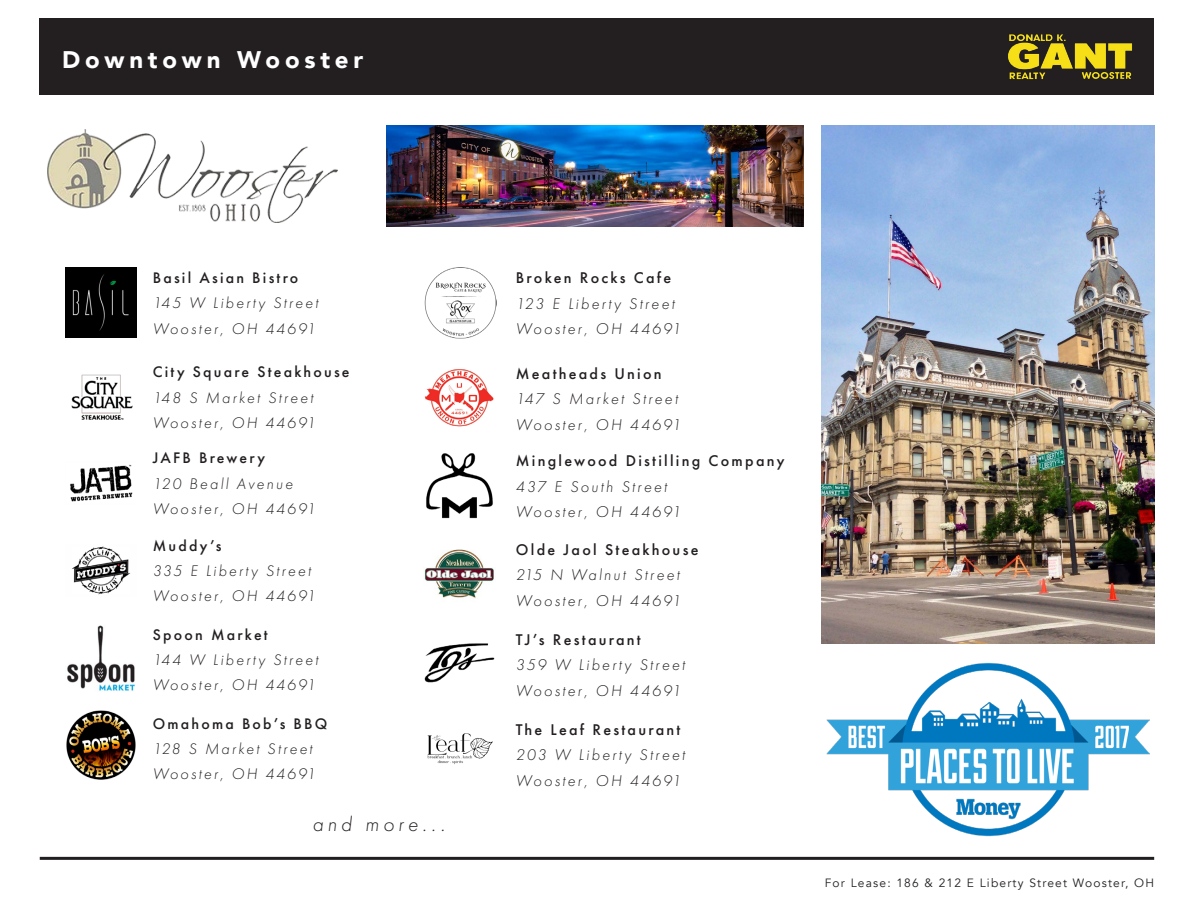
<style>
.page{position:relative;width:1188px;height:918px;background:#fff}
.page>*{position:absolute;margin:0;border:0;box-sizing:border-box;transform-origin:0 0}
.t1{font:900 24px "Avenir";letter-spacing:.2em;color:#fff}
.t2{font:italic 300 21px "Futura PT";letter-spacing:.2em;color:#231f20}
.t3{font:italic 300 16.05px "Futura PT";letter-spacing:.14em;color:#231f20}
.t4{font:500 16.05px "Futura PT";letter-spacing:.14em;color:#231f20}
.t5{font:italic 300 15.9px "Futura PT";letter-spacing:.14em;color:#231f20}
.t6{font:500 15.9px "Futura PT";letter-spacing:.14em;color:#231f20}
.t7{font:12px "Avenir";letter-spacing:.1em;color:#231f20}
</style>
<div class="page">
<hr style="left:40px;top:857px;width:1114px;height:3px;background:#231f20">
<div style="left:40px;top:18px;width:1114px;height:76px;background:#231f20"></div>
<img style="left:1008px;top:34px;width:124px;height:46px">
<img style="left:66px;top:711px;width:70px;height:69px">
<img style="left:67px;top:625px;width:68px;height:66px">
<img style="left:72px;top:546px;width:59px;height:49px">
<img style="left:70px;top:464px;width:63px;height:38px">
<img style="left:71px;top:374px;width:62px;height:46px">
<img style="left:66px;top:267px;width:71px;height:70px">
<img style="left:424px;top:267px;width:72px;height:71px">
<img style="left:424px;top:369px;width:70px;height:58px">
<img style="left:426px;top:453px;width:67px;height:66px">
<img style="left:424px;top:549px;width:70px;height:50px">
<img style="left:424px;top:643px;width:71px;height:40px">
<img style="left:427px;top:733px;width:66px;height:31px">
<img style="left:827px;top:663px;width:322px;height:174px">
<img style="left:822px;top:125px;width:332px;height:519px">
<img style="left:387px;top:125px;width:416px;height:102px">
<img style="left:47px;top:129px;width:290px;height:94px">
<p class="t1" style="left:62px;top:40px;width:303px">Downtown Wooster</p>
<p class="t6" style="left:153px;top:268px;width:147px">Basil Asian Bistro</p>
<p class="t5" style="left:153px;top:294px;width:167px">145 W Liberty Street</p>
<p class="t5" style="left:153px;top:319px;width:164px">Wooster, OH 44691</p>
<p class="t6" style="left:153px;top:363px;width:198px">City Square Steakhouse</p>
<p class="t5" style="left:153px;top:388px;width:162px">148 S Market Street</p>
<p class="t5" style="left:153px;top:414px;width:164px">Wooster, OH 44691</p>
<p class="t6" style="left:153px;top:449px;width:114px">JAFB Brewery</p>
<p class="t5" style="left:153px;top:474px;width:142px">120 Beall Avenue</p>
<p class="t5" style="left:153px;top:500px;width:164px">Wooster, OH 44691</p>
<p class="t6" style="left:153px;top:536px;width:70px">Muddy’s</p>
<p class="t5" style="left:153px;top:562px;width:160px">335 E Liberty Street</p>
<p class="t5" style="left:153px;top:587px;width:164px">Wooster, OH 44691</p>
<p class="t6" style="left:153px;top:625px;width:117px">Spoon Market</p>
<p class="t5" style="left:153px;top:651px;width:167px">144 W Liberty Street</p>
<p class="t5" style="left:153px;top:676px;width:164px">Wooster, OH 44691</p>
<p class="t6" style="left:153px;top:714px;width:176px">Omahoma Bob’s BBQ</p>
<p class="t5" style="left:153px;top:739px;width:161px">128 S Market Street</p>
<p class="t5" style="left:153px;top:765px;width:164px">Wooster, OH 44691</p>
<p class="t2" style="left:312px;top:812px;width:134px">and more...</p>
<p class="t4" style="left:516px;top:268px;width:157px">Broken Rocks Cafe</p>
<p class="t3" style="left:516px;top:294px;width:160px">123 E Liberty Street</p>
<p class="t3" style="left:516px;top:320px;width:167px">Wooster, OH 44691</p>
<p class="t4" style="left:516px;top:364px;width:147px">Meatheads Union</p>
<p class="t3" style="left:516px;top:390px;width:164px">147 S Market Street</p>
<p class="t3" style="left:516px;top:415px;width:167px">Wooster, OH 44691</p>
<p class="t4" style="left:516px;top:451px;width:270px">Minglewood Distilling Company</p>
<p class="t3" style="left:516px;top:477px;width:153px">437 E South Street</p>
<p class="t3" style="left:516px;top:503px;width:167px">Wooster, OH 44691</p>
<p class="t4" style="left:516px;top:540px;width:184px">Olde Jaol Steakhouse</p>
<p class="t3" style="left:516px;top:566px;width:165px">215 N Walnut Street</p>
<p class="t3" style="left:516px;top:591px;width:167px">Wooster, OH 44691</p>
<p class="t4" style="left:516px;top:630px;width:127px">TJ’s Restaurant</p>
<p class="t3" style="left:516px;top:656px;width:171px">359 W Liberty Street</p>
<p class="t3" style="left:516px;top:681px;width:167px">Wooster, OH 44691</p>
<p class="t4" style="left:516px;top:719px;width:166px">The Leaf Restaurant</p>
<p class="t3" style="left:516px;top:746px;width:171px">203 W Liberty Street</p>
<p class="t3" style="left:516px;top:771px;width:167px">Wooster, OH 44691</p>
<p class="t7" style="left:825px;top:876px;width:331px">For Lease: 186 &amp; 212 E Liberty Street Wooster, OH</p>
</div>
